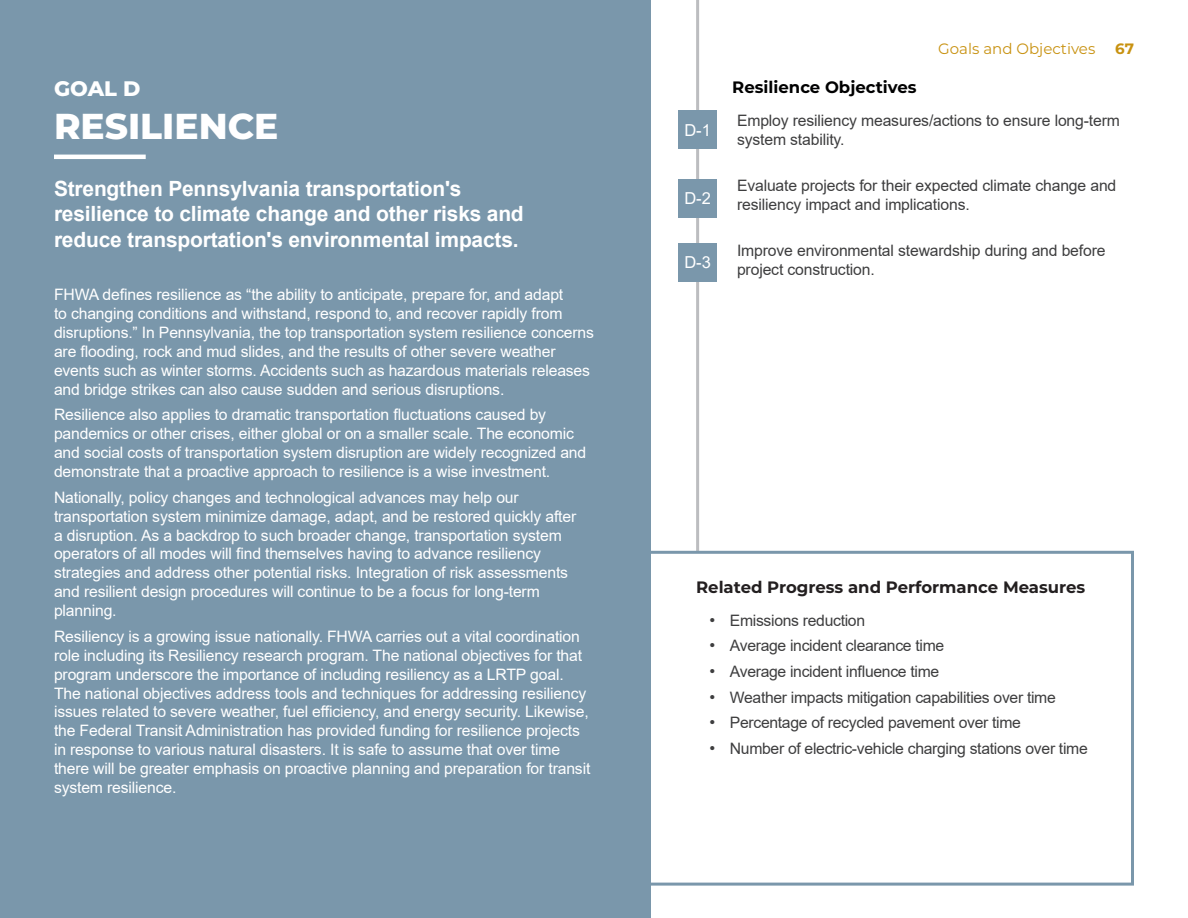
<style>
.page{position:relative;width:1188px;height:918px;background:#fff}
.page>*{position:absolute;margin:0;border:0;box-sizing:border-box;transform-origin:0 0}
.Heading_2{font:800 36px "Montserrat";color:#fff}
.Goal_statement{font:700 21px/25.2px "Arial";letter-spacing:-.01em;color:#fff}
.Heading_2-2{font:800 21px "Montserrat";color:#fff}
.Progress_and_Perform{font:700 16.5px "Montserrat";color:#231f20}
.Objectives_heading{font:700 16.5px "Montserrat";color:#000001}
.body_text{font:16.5px "Arial";color:#fff}
.body_text-2{font:15.75px/18.9px "Arial";letter-spacing:-.01em;color:#fff}
.body_text-3{font:15.75px/18.9px "Arial";letter-spacing:-.01em;color:#3e3e3f}
.Heading_2-3{font:15px "Montserrat";color:#c89211}
.t1{font:700 15px "Montserrat";color:#c89211}
.s1{font-size:16.5px}
</style>
<div class="page">
<hr style="left:696px;top:0;width:3px;height:571px;background:#bcbdc0">
<div style="left:580px;top:551px;width:554px;height:335px;background:#fff;border:3px solid #7a97ab"></div>
<div style="left:0;top:0;width:650px;height:918px;background:#7a97ab"></div>
<div style="left:678px;top:110px;width:39px;height:39px;background:#7a97ab"></div>
<div style="left:678px;top:179px;width:39px;height:39px;background:#7a97ab"></div>
<hr style="left:54px;top:155px;width:92px;height:4px;background:#fff">
<div style="left:678px;top:243px;width:39px;height:39px;background:#7a97ab"></div>
<p class="Heading_2-3" style="left:938px;top:38px;width:159px">Goals and Objectives</p>
<p class="t1" style="left:1115px;top:38px;width:20px">67</p>
<p class="Objectives_heading" style="left:732px;top:75px;width:186px">Resilience Objectives</p>
<p class="Heading_2-2" style="left:54px;top:73px;width:88px">GOAL D</p>
<p class="Heading_2" style="left:54px;top:100px;width:226px">RESILIENCE</p>
<p class="body_text-3" style="left:737px;top:111px;width:384px">Employ resiliency measures/actions to ensure long-term system stability.</p>
<p class="body_text-3" style="left:737px;top:176px;width:381px">Evaluate projects for their expected climate change and resiliency impact and implications.</p>
<p class="body_text-3" style="left:737px;top:241px;width:370px">Improve environmental stewardship during and before project construction.</p>
<p class="body_text" style="left:684px;top:119px;width:28px">D-1</p>
<p class="Goal_statement" style="left:54px;top:177px;width:471px">Strengthen Pennsylvania transportation's resilience to climate change and other risks and reduce transportation's environmental impacts.</p>
<p class="body_text-2" style="left:54px;top:285px;width:541px">FHWA defines resilience as “the ability to anticipate, prepare for, and adapt<br>to changing conditions and withstand, respond to, and recover rapidly from disruptions.” In Pennsylvania, the top transportation system resilience concerns are flooding, rock and mud slides, and the results of other severe weather events such as winter storms. Accidents such as hazardous materials releases and bridge strikes can also cause sudden and serious disruptions.</p>
<p class="body_text-2" style="left:54px;top:405px;width:534px">Resilience also applies to dramatic transportation fluctuations caused by pandemics or other crises, either global or on a smaller scale. The economic and social costs of transportation system disruption are widely recognized and demonstrate that a proactive approach to resilience is a wise investment.</p>
<p class="body_text-2" style="left:54px;top:488px;width:524px">Nationally, policy changes and technological advances may help our transportation system minimize damage, adapt, and be restored quickly after a disruption. As a backdrop to such broader change, transportation system operators of all modes will find themselves having to advance resiliency strategies and address other potential risks. Integration of risk assessments and resilient design procedures will continue to be a focus for long-term planning.</p>
<p class="body_text-2" style="left:54px;top:627px;width:538px">Resiliency is a growing issue nationally. FHWA carries out a vital coordination role including its Resiliency research program. The national objectives for that program underscore the importance of including resiliency as a LRTP goal.<br>The national objectives address tools and techniques for addressing resiliency issues related to severe weather, fuel efficiency, and energy security. Likewise, the Federal Transit Administration has provided funding for resilience projects in response to various natural disasters. It is safe to assume that over time there will be greater emphasis on proactive planning and preparation for transit system resilience.</p>
<p class="body_text" style="left:684px;top:187px;width:28px">D-2</p>
<p class="body_text" style="left:684px;top:251px;width:28px">D-3</p>
<p class="Progress_and_Perform" style="left:696px;top:576px;width:391px">Related Progress and Performance Measures</p>
<p class="body_text-3" style="left:710px;top:611px;width:157px"><span class="s1">•</span> Emissions reduction</p>
<p class="body_text-3" style="left:710px;top:636px;width:236px"><span class="s1">•</span> Average incident clearance time</p>
<p class="body_text-3" style="left:710px;top:662px;width:231px"><span class="s1">•</span> Average incident influence time</p>
<p class="body_text-3" style="left:710px;top:688px;width:348px"><span class="s1">•</span> Weather impacts mitigation capabilities over time</p>
<p class="body_text-3" style="left:710px;top:713px;width:313px"><span class="s1">•</span> Percentage of recycled pavement over time</p>
<p class="body_text-3" style="left:710px;top:739px;width:380px"><span class="s1">•</span> Number of electric-vehicle charging stations over time</p>
</div>
